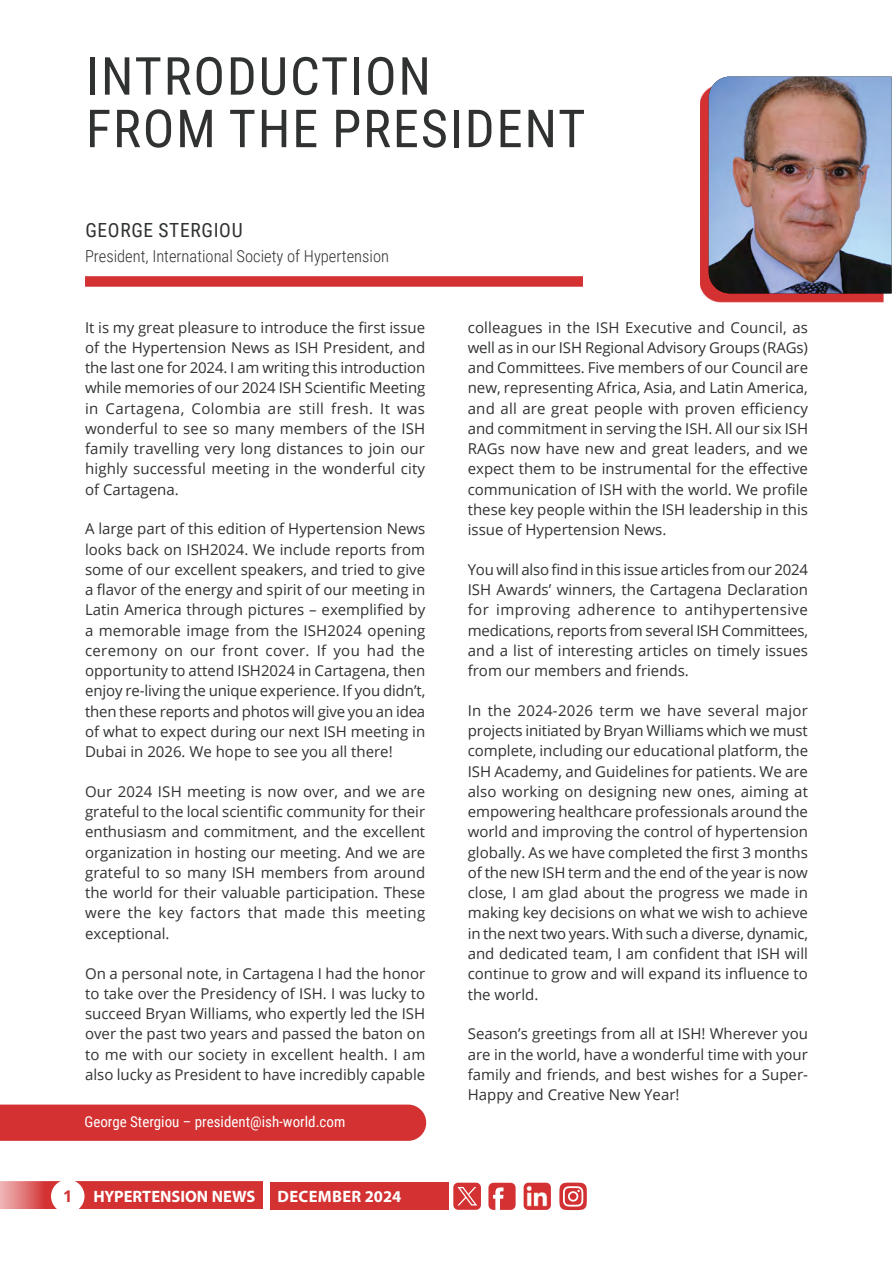
<style>
.page{position:relative;width:893px;height:1263px;background:#fff}
.page>*{position:absolute;margin:0;border:0;box-sizing:border-box;transform-origin:0 0}
.Main_heading_1{font:52.5px/52.5px "Roboto Condensed";letter-spacing:.035em;color:#303232}
.Author_-_Name{font:19.5px "Roboto Condensed";letter-spacing:.035em;color:#303232}
.Author_-_Position_title_-_RED{font:300 16.5px "Roboto Condensed";color:#303131}
.t1{font:700 16.5px "Myriad Pro";color:#fff}
.t2{font:700 16.5px "Myriad Pro";letter-spacing:.02em;color:#fff}
.t3{font:700 16.2px "Open Sans";color:#d33132}
.Body_text_justified_2_columns{font:15px/20.2px "Open Sans";color:#303232;text-align:justify}
.Author___Email_-_RED_FiN{font:15px "Roboto Condensed";color:#fff}
</style>
<div class="page">
<svg style="left:488px;top:1183px;width:28px;height:27px"></svg>
<div style="left:270px;top:1183px;width:179px;height:27px;background:#d33132"></div>
<svg style="left:0;top:1182px;width:263px;height:27px;background:#d53e3f"></svg>
<div style="left:51px;top:1179px;width:34px;height:34px;background:#fff;border-radius:50%"></div>
<img style="left:524px;top:1183px;width:27px;height:27px">
<div style="left:453px;top:1183px;width:28px;height:27px;background:#d33132;border-radius:5px"></div>
<svg style="left:457px;top:1187px;width:20px;height:18px"></svg>
<svg style="left:559px;top:1182px;width:28px;height:28px"></svg>
<div style="left:85px;top:276px;width:498px;height:11px;background:#d33132"></div>
<div style="left:700px;top:85px;width:183px;height:217px;background:#d33132"></div>
<img style="left:709px;top:77px;width:182px;height:216px">
<div style="left:0;top:1104px;width:426px;height:37px;background:#d33132"></div>
<p class="Main_heading_1" style="left:86px;top:48px;width:501px">INTRODUCTION<br>FROM THE PRESIDENT</p>
<p class="Author_-_Name" style="left:85px;top:217px;width:159px">GEORGE STERGIOU</p>
<p class="Author_-_Position_title_-_RED" style="left:85px;top:245px;width:305px">President, International Society of Hypertension</p>
<p class="Body_text_justified_2_columns" style="left:85px;top:317px;width:342px">It is my great pleasure to introduce the first issue of the Hypertension News as ISH President, and the last one for 2024. I am writing this introduction while memories of our 2024 ISH Scientific Meeting in Cartagena, Colombia are still fresh. It was wonderful to see so many members of the ISH family travelling very long distances to join our highly successful meeting in the wonderful city of Cartagena.</p>
<p class="Body_text_justified_2_columns" style="left:85px;top:518px;width:342px">A large part of this edition of Hypertension News looks back on ISH2024. We include reports from some of our excellent speakers, and tried to give a flavor of the energy and spirit of our meeting in Latin America through pictures – exemplified by a memorable image from the ISH2024 opening ceremony on our front cover. If you had the opportunity to attend ISH2024 in Cartagena, then enjoy re-living the unique experience. If you didn’t, then these reports and photos will give you an idea of what to expect during our next ISH meeting in Dubai in 2026. We hope to see you all there!</p>
<p class="Body_text_justified_2_columns" style="left:85px;top:781px;width:342px">Our 2024 ISH meeting is now over, and we are grateful to the local scientific community for their enthusiasm and commitment, and the excellent organization in hosting our meeting. And we are grateful to so many ISH members from around the world for their valuable participation. These were the key factors that made this meeting exceptional.</p>
<p class="Body_text_justified_2_columns" style="left:85px;top:962px;width:342px">On a personal note, in Cartagena I had the honor to take over the Presidency of ISH. I was lucky to succeed Bryan Williams, who expertly led the ISH over the past two years and passed the baton on to me with our society in excellent health. I am also lucky as President to have incredibly capable</p>
<p class="Author___Email_-_RED_FiN" style="left:85px;top:1111px;width:262px">George Stergiou – president@ish-world.com</p>
<p class="t3" style="left:63px;top:1185px;width:11px">1</p>
<p class="t1" style="left:93px;top:1186px;width:164px">HYPERTENSION NEWS</p>
<p class="t2" style="left:278px;top:1186px;width:125px">DECEMBER 2024</p>
<p class="Body_text_justified_2_columns" style="left:468px;top:317px;width:342px">colleagues in the ISH Executive and Council, as well as in our ISH Regional Advisory Groups (RAGs) and Committees. Five members of our Council are new, representing Africa, Asia, and Latin America, and all are great people with proven efficiency and commitment in serving the ISH. All our six ISH RAGs now have new and great leaders, and we expect them to be instrumental for the effective communication of ISH with the world. We profile these key people within the ISH leadership in this issue of Hypertension News.</p>
<p class="Body_text_justified_2_columns" style="left:468px;top:559px;width:342px">You will also find in this issue articles from our 2024<br>ISH Awards’ winners, the Cartagena Declaration for improving adherence to antihypertensive medications, reports from several ISH Committees, and a list of interesting articles on timely issues from our members and friends.</p>
<p class="Body_text_justified_2_columns" style="left:468px;top:700px;width:342px">In the 2024-2026 term we have several major projects initiated by Bryan Williams which we must complete, including our educational platform, the ISH Academy, and Guidelines for patients. We are also working on designing new ones, aiming at empowering healthcare professionals around the world and improving the control of hypertension globally. As we have completed the first 3 months of the new ISH term and the end of the year is now close, I am glad about the progress we made in making key decisions on what we wish to achieve in the next two years. With such a diverse, dynamic, and dedicated team, I am confident that ISH will continue to grow and will expand its influence to the world.</p>
<p class="Body_text_justified_2_columns" style="left:468px;top:1023px;width:342px">Season’s greetings from all at ISH! Wherever you are in the world, have a wonderful time with your family and friends, and best wishes for a Super-Happy and Creative New Year!</p>
</div>
